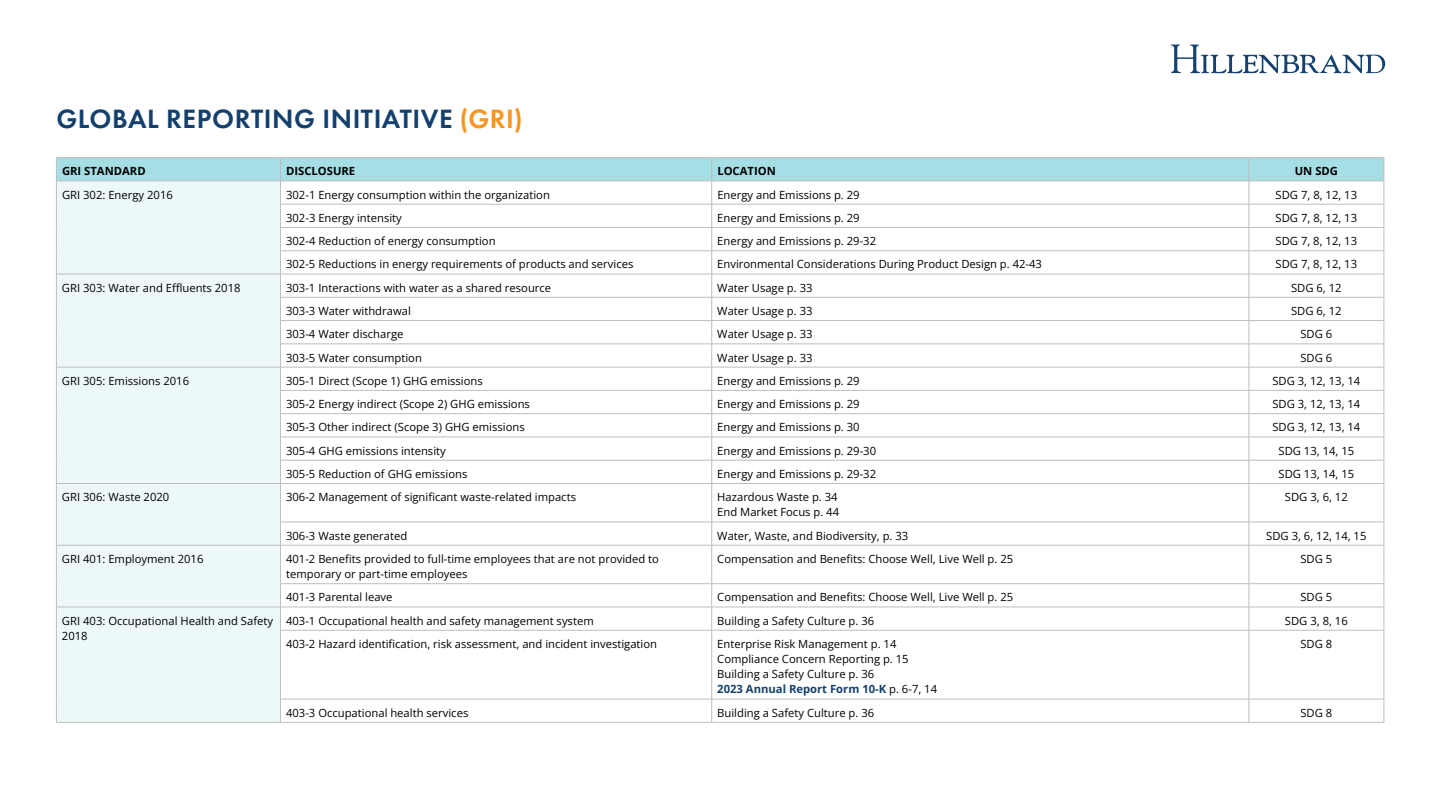
<style>
.page{position:relative;width:1440px;height:810px;background:#fff}
.page>*{position:absolute;margin:0;border:0;box-sizing:border-box;transform-origin:0 0}
.t1{font:600 27.5px "Futura PT";letter-spacing:.02em;color:#14406d}
.t2{font:11.25px/15.1px "Open Sans";color:#000}
.t3{font:700 11.25px "Open Sans";color:#000}
.s1{color:#f79521}
.s2{font-weight:700;color:#14406d}
</style>
<div class="page">
<div style="left:57px;top:484px;width:223px;height:238px;background:#edf8fa"></div>
<hr style="left:56px;top:483px;width:224px;height:1px;background:#bcbec0">
<hr style="left:56px;top:484px;width:1px;height:38px;background:#bcbec0">
<hr style="left:280px;top:483px;width:432px;height:1px;background:#bcbec0">
<hr style="left:280px;top:484px;width:1px;height:38px;background:#bcbec0">
<hr style="left:712px;top:483px;width:537px;height:1px;background:#bcbec0">
<hr style="left:712px;top:484px;width:1px;height:38px;background:#bcbec0">
<hr style="left:1249px;top:483px;width:135px;height:1px;background:#bcbec0">
<hr style="left:1249px;top:484px;width:1px;height:38px;background:#bcbec0">
<hr style="left:1384px;top:484px;width:1px;height:38px;background:#bcbec0">
<svg style="left:56px;top:522px;width:1px;height:23px"></svg>
<svg style="left:280px;top:523px;width:1px;height:22px"></svg>
<svg style="left:712px;top:523px;width:1px;height:22px"></svg>
<svg style="left:1249px;top:523px;width:1px;height:22px"></svg>
<svg style="left:1384px;top:522px;width:1px;height:23px"></svg>
<hr style="left:56px;top:545px;width:224px;height:1px;background:#bcbec0">
<hr style="left:56px;top:545px;width:1px;height:39px;background:#bcbec0">
<hr style="left:280px;top:522px;width:432px;height:1px;background:#bcbec0">
<hr style="left:712px;top:522px;width:537px;height:1px;background:#bcbec0">
<hr style="left:1249px;top:522px;width:135px;height:1px;background:#bcbec0">
<hr style="left:280px;top:545px;width:432px;height:1px;background:#bcbec0">
<hr style="left:280px;top:545px;width:1px;height:39px;background:#bcbec0">
<hr style="left:712px;top:545px;width:537px;height:1px;background:#bcbec0">
<hr style="left:712px;top:545px;width:1px;height:39px;background:#bcbec0">
<hr style="left:1249px;top:545px;width:135px;height:1px;background:#bcbec0">
<hr style="left:1249px;top:545px;width:1px;height:39px;background:#bcbec0">
<hr style="left:1384px;top:545px;width:1px;height:39px;background:#bcbec0">
<hr style="left:280px;top:583px;width:432px;height:1px;background:#bcbec0">
<hr style="left:712px;top:583px;width:537px;height:1px;background:#bcbec0">
<hr style="left:1249px;top:583px;width:135px;height:1px;background:#bcbec0">
<hr style="left:56px;top:607px;width:224px;height:1px;background:#bcbec0">
<svg style="left:56px;top:584px;width:1px;height:46px"></svg>
<hr style="left:56px;top:630px;width:1px;height:69px;background:#bcbec0">
<svg style="left:56px;top:699px;width:1px;height:23px"></svg>
<hr style="left:56px;top:722px;width:224px;height:1px;background:#bcbec0">
<hr style="left:280px;top:607px;width:432px;height:1px;background:#bcbec0">
<svg style="left:280px;top:584px;width:1px;height:46px"></svg>
<hr style="left:712px;top:607px;width:537px;height:1px;background:#bcbec0">
<svg style="left:712px;top:584px;width:1px;height:46px"></svg>
<hr style="left:1249px;top:607px;width:135px;height:1px;background:#bcbec0">
<svg style="left:1249px;top:584px;width:1px;height:46px"></svg>
<svg style="left:1384px;top:584px;width:1px;height:46px"></svg>
<hr style="left:280px;top:630px;width:432px;height:1px;background:#bcbec0">
<hr style="left:280px;top:630px;width:1px;height:69px;background:#bcbec0">
<hr style="left:712px;top:630px;width:537px;height:1px;background:#bcbec0">
<hr style="left:712px;top:630px;width:1px;height:69px;background:#bcbec0">
<hr style="left:1249px;top:630px;width:135px;height:1px;background:#bcbec0">
<hr style="left:1249px;top:630px;width:1px;height:69px;background:#bcbec0">
<hr style="left:1384px;top:630px;width:1px;height:69px;background:#bcbec0">
<hr style="left:280px;top:699px;width:432px;height:1px;background:#bcbec0">
<svg style="left:280px;top:700px;width:1px;height:22px"></svg>
<hr style="left:712px;top:699px;width:537px;height:1px;background:#bcbec0">
<svg style="left:712px;top:699px;width:1px;height:23px"></svg>
<hr style="left:1249px;top:699px;width:135px;height:1px;background:#bcbec0">
<svg style="left:1249px;top:699px;width:1px;height:23px"></svg>
<svg style="left:1384px;top:699px;width:1px;height:23px"></svg>
<hr style="left:280px;top:722px;width:432px;height:1px;background:#bcbec0">
<hr style="left:712px;top:722px;width:537px;height:1px;background:#bcbec0">
<hr style="left:1249px;top:722px;width:135px;height:1px;background:#bcbec0">
<hr style="left:56px;top:157px;width:224px;height:1px;background:#bcbec0">
<hr style="left:280px;top:157px;width:432px;height:1px;background:#bcbec0">
<hr style="left:712px;top:157px;width:537px;height:1px;background:#bcbec0">
<hr style="left:1249px;top:157px;width:135px;height:1px;background:#bcbec0">
<svg style="left:56px;top:158px;width:1329px;height:325px"></svg>
<hr style="left:56px;top:181px;width:224px;height:1px;background:#bcbec0">
<hr style="left:280px;top:181px;width:432px;height:1px;background:#bcbec0">
<hr style="left:712px;top:181px;width:537px;height:1px;background:#bcbec0">
<hr style="left:1249px;top:181px;width:135px;height:1px;background:#bcbec0">
<svg style="left:1171px;top:44px;width:215px;height:30px"></svg>
<h1 class="t1" style="left:56px;top:101px;width:468px">GLOBAL REPORTING INITIATIVE <span class="s1">(GRI)</span></h1>
<p class="t3" style="left:62px;top:164px;width:85px">GRI STANDARD</p>
<p class="t3" style="left:286px;top:164px;width:71px">DISCLOSURE</p>
<p class="t3" style="left:717px;top:164px;width:60px">LOCATION</p>
<p class="t3" style="left:1295px;top:164px;width:45px">UN SDG</p>
<p class="t2" style="left:62px;top:187px;width:112px">GRI 302: Energy 2016</p>
<p class="t2" style="left:286px;top:187px;width:265px">302-1 Energy consumption within the organization</p>
<p class="t2" style="left:717px;top:187px;width:144px">Energy and Emissions p. 29</p>
<p class="t2" style="left:1276px;top:187px;width:83px">SDG 7, 8, 12, 13</p>
<p class="t2" style="left:286px;top:210px;width:117px">302-3 Energy intensity</p>
<p class="t2" style="left:717px;top:210px;width:144px">Energy and Emissions p. 29</p>
<p class="t2" style="left:1276px;top:210px;width:83px">SDG 7, 8, 12, 13</p>
<p class="t2" style="left:286px;top:233px;width:211px">302-4 Reduction of energy consumption</p>
<p class="t2" style="left:717px;top:233px;width:160px">Energy and Emissions p. 29-32</p>
<p class="t2" style="left:1276px;top:233px;width:83px">SDG 7, 8, 12, 13</p>
<p class="t2" style="left:286px;top:256px;width:349px">302-5 Reductions in energy requirements of products and services</p>
<p class="t2" style="left:717px;top:256px;width:326px">Environmental Considerations During Product Design p. 42-43</p>
<p class="t2" style="left:1276px;top:256px;width:83px">SDG 7, 8, 12, 13</p>
<p class="t2" style="left:62px;top:280px;width:180px">GRI 303: Water and Effluents 2018</p>
<p class="t2" style="left:286px;top:280px;width:267px">303-1 Interactions with water as a shared resource</p>
<p class="t2" style="left:717px;top:280px;width:97px">Water Usage p. 33</p>
<p class="t2" style="left:1291px;top:280px;width:52px">SDG 6, 12</p>
<p class="t2" style="left:286px;top:303px;width:126px">303-3 Water withdrawal</p>
<p class="t2" style="left:717px;top:303px;width:97px">Water Usage p. 33</p>
<p class="t2" style="left:1291px;top:303px;width:52px">SDG 6, 12</p>
<p class="t2" style="left:286px;top:326px;width:119px">303-4 Water discharge</p>
<p class="t2" style="left:717px;top:326px;width:97px">Water Usage p. 33</p>
<p class="t2" style="left:1300px;top:326px;width:33px">SDG 6</p>
<p class="t2" style="left:286px;top:350px;width:137px">303-5 Water consumption</p>
<p class="t2" style="left:717px;top:350px;width:97px">Water Usage p. 33</p>
<p class="t2" style="left:1300px;top:350px;width:33px">SDG 6</p>
<p class="t2" style="left:62px;top:373px;width:129px">GRI 305: Emissions 2016</p>
<p class="t2" style="left:286px;top:373px;width:198px">305-1 Direct (Scope 1) GHG emissions</p>
<p class="t2" style="left:717px;top:373px;width:144px">Energy and Emissions p. 29</p>
<p class="t2" style="left:1272px;top:373px;width:89px">SDG 3, 12, 13, 14</p>
<p class="t2" style="left:286px;top:396px;width:245px">305-2 Energy indirect (Scope 2) GHG emissions</p>
<p class="t2" style="left:717px;top:396px;width:144px">Energy and Emissions p. 29</p>
<p class="t2" style="left:1272px;top:396px;width:89px">SDG 3, 12, 13, 14</p>
<p class="t2" style="left:286px;top:419px;width:240px">305-3 Other indirect (Scope 3) GHG emissions</p>
<p class="t2" style="left:717px;top:419px;width:144px">Energy and Emissions p. 30</p>
<p class="t2" style="left:1272px;top:419px;width:89px">SDG 3, 12, 13, 14</p>
<p class="t2" style="left:286px;top:443px;width:161px">305-4 GHG emissions intensity</p>
<p class="t2" style="left:717px;top:443px;width:160px">Energy and Emissions p. 29-30</p>
<p class="t2" style="left:1279px;top:443px;width:77px">SDG 13, 14, 15</p>
<p class="t2" style="left:286px;top:466px;width:183px">305-5 Reduction of GHG emissions</p>
<p class="t2" style="left:717px;top:466px;width:160px">Energy and Emissions p. 29-32</p>
<p class="t2" style="left:1279px;top:466px;width:77px">SDG 13, 14, 15</p>
<p class="t2" style="left:62px;top:489px;width:109px">GRI 306: Waste 2020</p>
<p class="t2" style="left:286px;top:489px;width:292px">306-2 Management of significant waste-related impacts</p>
<p class="t2" style="left:717px;top:489px;width:123px">Hazardous Waste p. 34<br>End Market Focus p. 44</p>
<p class="t2" style="left:1285px;top:489px;width:64px">SDG 3, 6, 12</p>
<p class="t2" style="left:286px;top:528px;width:123px">306-3 Waste generated</p>
<p class="t2" style="left:717px;top:528px;width:193px">Water, Waste, and Biodiversity, p. 33</p>
<p class="t2" style="left:1266px;top:528px;width:102px">SDG 3, 6, 12, 14, 15</p>
<p class="t2" style="left:62px;top:551px;width:143px">GRI 401: Employment 2016</p>
<p class="t2" style="left:286px;top:551px;width:375px">401-2 Benefits provided to full-time employees that are not provided to temporary or part-time employees</p>
<p class="t2" style="left:717px;top:551px;width:297px">Compensation and Benefits: Choose Well, Live Well p. 25</p>
<p class="t2" style="left:1300px;top:551px;width:33px">SDG 5</p>
<p class="t2" style="left:286px;top:589px;width:108px">401-3 Parental leave</p>
<p class="t2" style="left:717px;top:589px;width:297px">Compensation and Benefits: Choose Well, Live Well p. 25</p>
<p class="t2" style="left:1300px;top:589px;width:33px">SDG 5</p>
<p class="t2" style="left:62px;top:613px;width:213px">GRI 403: Occupational Health and Safety<br>2018</p>
<p class="t2" style="left:286px;top:613px;width:309px">403-1 Occupational health and safety management system</p>
<p class="t2" style="left:717px;top:613px;width:158px">Building a Safety Culture p. 36</p>
<p class="t2" style="left:1285px;top:613px;width:64px">SDG 3, 8, 16</p>
<p class="t2" style="left:286px;top:636px;width:373px">403-2 Hazard identification, risk assessment, and incident investigation</p>
<p class="t2" style="left:717px;top:636px;width:221px">Enterprise Risk Management p. 14<br>Compliance Concern Reporting p. 15<br>Building a Safety Culture p. 36<br><span class="s2">2023 Annual Report Form 10-K</span> p. 6-7, 14</p>
<p class="t2" style="left:1300px;top:636px;width:33px">SDG 8</p>
<p class="t2" style="left:286px;top:705px;width:184px">403-3 Occupational health services</p>
<p class="t2" style="left:717px;top:705px;width:158px">Building a Safety Culture p. 36</p>
<p class="t2" style="left:1300px;top:705px;width:33px">SDG 8</p>
</div>
